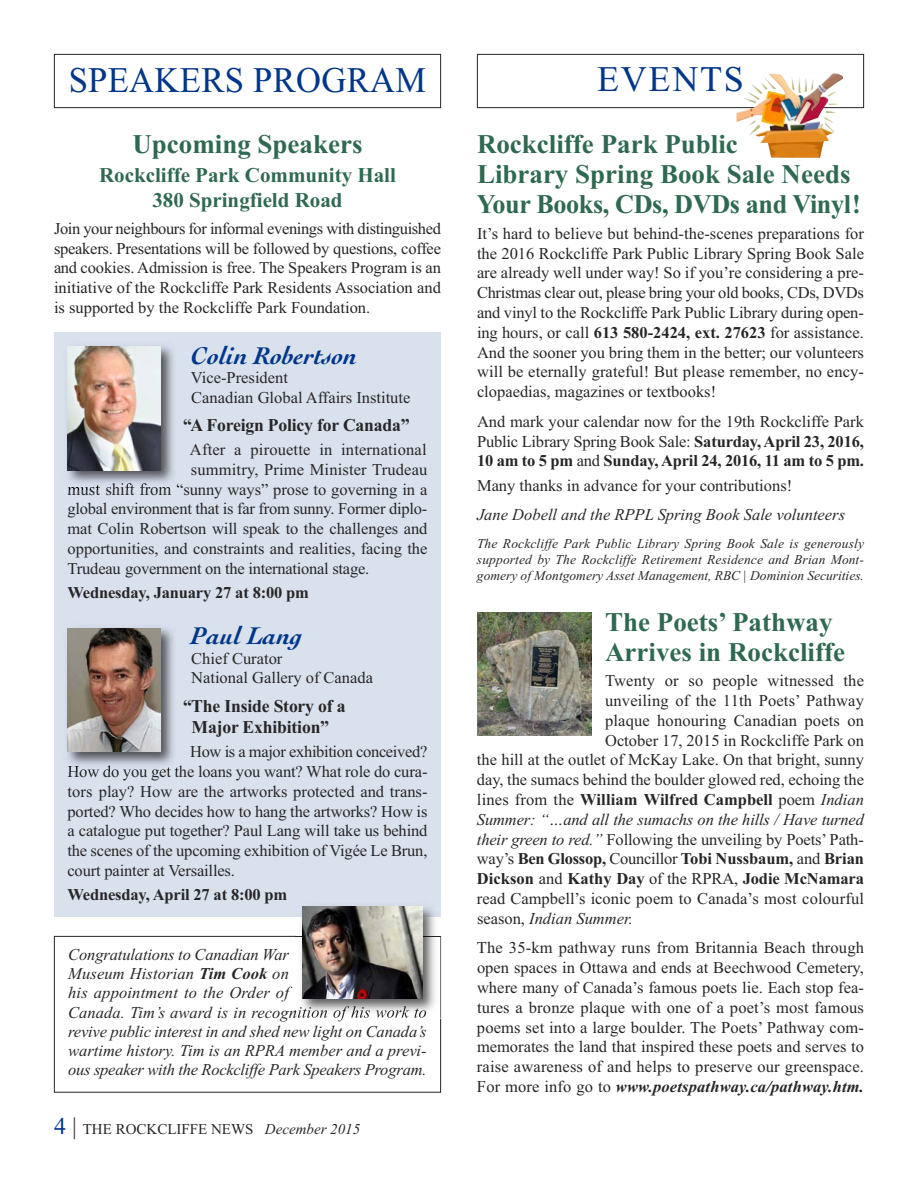
<style>
.page{position:relative;width:918px;height:1188px;background:#fff}
.page>*{position:absolute;margin:0;border:0;box-sizing:border-box;transform-origin:0 0}
.t1{font:36px "Times New Roman";letter-spacing:.01em;color:#00368a;scale:.96 1}
.t2{font:36px "Times New Roman";letter-spacing:.01em;color:#00368a}
.t3{font:700 27px/30px "Times New Roman";color:#2f6951}
.t4{font:italic 700 25.5px "Cochin";color:#00368a}
.t5{font:700 21px/25.2px "Times New Roman";color:#2f6951;text-align:center}
.t6{font:700 18px/21.6px "Times New Roman";letter-spacing:-.01em;color:#272627;text-align:center}
.t7{font:16.5px/19.8px "Times New Roman";color:#272627;text-align:justify}
.t8{font:italic 16.5px/19.2px "Times New Roman";letter-spacing:-.01em;color:#272627}
.t9{font:700 16.5px "Times New Roman";letter-spacing:-.01em;color:#272627}
.t10{font:15px "Times New Roman";color:#272627}
.t11{font:italic 13.5px/16.2px "Times New Roman";color:#272627;text-align:justify}
.s1{font-weight:700}
.s2{font-size:24px;color:#00368a}
.s3{font-size:24px}
.s4{font-style:italic}
.s5{font-weight:400}
.s6{font-weight:400;font-style:italic}
.s7{font-style:normal}
.s8{font-weight:700;font-style:italic}
</style>
<div class="page">
<div style="left:477px;top:54px;width:387px;height:54px;border:1px solid #272627"></div>
<div style="left:54px;top:332px;width:387px;height:585px;background:#d9e1ed"></div>
<img style="left:67px;top:346px;width:113px;height:144px">
<img style="left:68px;top:485px;width:32px;height:5px">
<img style="left:106px;top:483px;width:43px;height:7px">
<img style="left:68px;top:346px;width:92px;height:124px">
<img style="left:67px;top:628px;width:113px;height:143px">
<img style="left:68px;top:766px;width:70px;height:5px">
<img style="left:68px;top:628px;width:92px;height:124px">
<div style="left:54px;top:54px;width:387px;height:54px;border:1px solid #272627"></div>
<div style="left:54px;top:936px;width:387px;height:157px;border:1px solid #272627"></div>
<img style="left:296px;top:917px;width:144px;height:102px">
<img style="left:302px;top:906px;width:133px;height:11px">
<img style="left:440px;top:936px;width:1px;height:83px">
<img style="left:296px;top:936px;width:144px;height:1px">
<img style="left:302px;top:907px;width:120px;height:92px">
<img style="left:477px;top:612px;width:115px;height:124px">
<img style="left:737px;top:74px;width:106px;height:84px">
<h1 class="t1" style="left:69px;top:58px;width:374px">SPEAKERS PROGRAM</h1>
<h2 class="t3" style="left:132px;top:129px;width:232px">Upcoming Speakers</h2>
<p class="t5" style="left:99px;top:162px;width:298px">Rockcliffe Park Community Hall<br>380 Springfield Road</p>
<p class="t7" style="left:54px;top:218px;width:389px">Join your neighbours for informal evenings with distinguished speakers. Presentations will be followed by questions, coffee and cookies. Admission is free. The Speakers Program is an initiative of the Rockcliffe Park Residents Association and is supported by the Rockcliffe Park Foundation.</p>
<h3 class="t4" style="left:191px;top:340px;width:167px">Colin Robertson</h3>
<p class="t7" style="left:191px;top:368px;width:221px">Vice-President<br>Canadian Global Affairs Institute</p>
<p class="t6" style="left:183px;top:414px;width:228px">“A Foreign Policy for Canada”</p>
<p class="t7" style="left:190px;top:439px;width:238px">After a pirouette in international</p>
<p class="t7" style="left:191px;top:459px;width:238px">summitry, Prime Minister Trudeau</p>
<p class="t7" style="left:68px;top:479px;width:362px">must shift from “sunny ways” prose to governing in a</p>
<p class="t7" style="left:68px;top:499px;width:361px">global environment that is far from sunny. Former diplo-</p>
<p class="t7" style="left:68px;top:519px;width:362px">mat Colin Robertson will speak to the challenges and</p>
<p class="t7" style="left:68px;top:538px;width:362px">opportunities, and constraints and realities, facing the</p>
<p class="t7" style="left:68px;top:558px;width:303px">Trudeau government on the international stage.</p>
<p class="t9" style="left:68px;top:582px;width:243px">Wednesday, January 27 at 8:00 pm</p>
<h3 class="t4" style="left:191px;top:621px;width:113px">Paul Lang</h3>
<p class="t7" style="left:191px;top:648px;width:183px">Chief Curator<br>National Gallery of Canada</p>
<p class="t6" style="left:183px;top:695px;width:164px">“The Inside Story of a<br>Major Exhibition”</p>
<p class="t7" style="left:67px;top:742px;width:362px;text-indent:123px">How is a major exhibition conceived?<br>How do you get the loans you want? What role do cura&shy;tors play? How are the artworks protected and trans&shy;ported? Who decides how to hang the artworks? How is a catalogue put together? Paul Lang will take us behind the scenes of the upcoming exhibition of Vigée Le Brun, court painter at Versailles.</p>
<p class="t9" style="left:67px;top:885px;width:221px">Wednesday, April 27 at 8:00 pm</p>
<p class="t8" style="left:68px;top:945px;width:360px">Congratulations to Canadian War<br>Museum Historian <span class="s1">Tim Cook</span> on<br>his appointment to the Order of<br>Canada. Tim’s award is in recognition of his work to revive public interest in and shed new light on Canada’s wartime history. Tim is an RPRA member and a previ&shy;ous speaker with the Rockcliffe Park Speakers Program.</p>
<p class="t10" style="left:54px;top:1120px;width:308px"><span class="s2">4</span> <span class="s3">|</span> THE ROCKCLIFFE NEWS <span class="s4">December 2015</span></p>
<h1 class="t2" style="left:597px;top:57px;width:148px">EVENTS</h1>
<h2 class="t3" style="left:477px;top:129px;width:385px">Rockcliffe Park Public<br>Library Spring Book Sale Needs<br>Your Books, CDs, DVDs and Vinyl!</h2>
<p class="t7" style="left:477px;top:223px;width:389px">It’s hard to believe but behind-the-scenes preparations for the 2016 Rockcliffe Park Public Library Spring Book Sale are already well under way! So if you’re considering a pre-Christmas clear out, please bring your old books, CDs, DVDs and vinyl to the Rockcliffe Park Public Library during open&shy;ing hours, or call <span class="s1">613 580-2424, ext. 27623</span> for assistance.<br>And the sooner you bring them in the better; our volunteers will be eternally grateful! But please remember, no ency&shy;clopaedias, magazines or textbooks!</p>
<p class="t7" style="left:477px;top:411px;width:389px">And mark your calendar now for the 19th Rockcliffe Park Public Library Spring Book Sale: <span class="s1">Saturday, April 23, 2016, 10 am to 5 pm</span> and <span class="s1">Sunday, April 24, 2016, 11 am to 5 pm.</span></p>
<p class="t7" style="left:477px;top:475px;width:317px">Many thanks in advance for your contributions!</p>
<p class="t8" style="left:477px;top:505px;width:370px">Jane Dobell and the RPPL Spring Book Sale volunteers</p>
<p class="t11" style="left:477px;top:535px;width:389px">The Rockcliffe Park Public Library Spring Book Sale is generously supported by The Rockcliffe Retirement Residence and Brian Mont&shy;gomery of Montgomery Asset Management, RBC | Dominion Securities.</p>
<h2 class="t3" style="left:605px;top:606px;width:241px">The Poets’ Pathway<br>Arrives in Rockcliffe</h2>
<p class="t7" style="left:605px;top:671px;width:260px">Twenty or so people witnessed the</p>
<p class="t7" style="left:605px;top:690px;width:260px">unveiling of the 11th Poets’ Pathway</p>
<p class="t7" style="left:605px;top:710px;width:260px">plaque honouring Canadian poets on</p>
<p class="t7" style="left:605px;top:730px;width:260px">October 17, 2015 in Rockcliffe Park on</p>
<p class="t7" style="left:477px;top:750px;width:388px">the hill at the outlet of McKay Lake. On that bright, sunny</p>
<p class="t7" style="left:477px;top:770px;width:389px">day, the sumacs behind the boulder glowed red, echoing the</p>
<p class="t9" style="left:477px;top:790px;width:389px"><span class="s5">lines from the</span> William Wilfred Campbell <span class="s5">poem</span> <span class="s6">Indian</span></p>
<p class="t8" style="left:477px;top:810px;width:389px">Summer: “…and all the sumachs on the hills / Have turned</p>
<p class="t7" style="left:477px;top:829px;width:388px"><span class="s4">their green to red.”</span> Following the unveiling by Poets’ Path-</p>
<p class="t9" style="left:477px;top:849px;width:388px"><span class="s5">way’s</span> Ben Glossop, <span class="s5">Councillor</span> Tobi Nussbaum, <span class="s5">and</span> Brian</p>
<p class="t9" style="left:477px;top:869px;width:388px">Dickson <span class="s5">and</span> Kathy Day <span class="s5">of the RPRA,</span> Jodie McNamara</p>
<p class="t7" style="left:477px;top:888px;width:389px">read Campbell’s iconic poem to Canada’s most colourful</p>
<p class="t8" style="left:477px;top:909px;width:157px"><span class="s7">season,</span> Indian Summer.</p>
<p class="t7" style="left:477px;top:938px;width:389px">The 35-km pathway runs from Britannia Beach through open spaces in Ottawa and ends at Beechwood Cemetery, where many of Canada’s famous poets lie. Each stop fea&shy;tures a bronze plaque with one of a poet’s most famous poems set into a large boulder. The Poets’ Pathway com&shy;memorates the land that inspired these poets and serves to raise awareness of and helps to preserve our greenspace.<br>For more info go to <span class="s8">www.poetspathway.ca/pathway.htm.</span></p>
</div>
